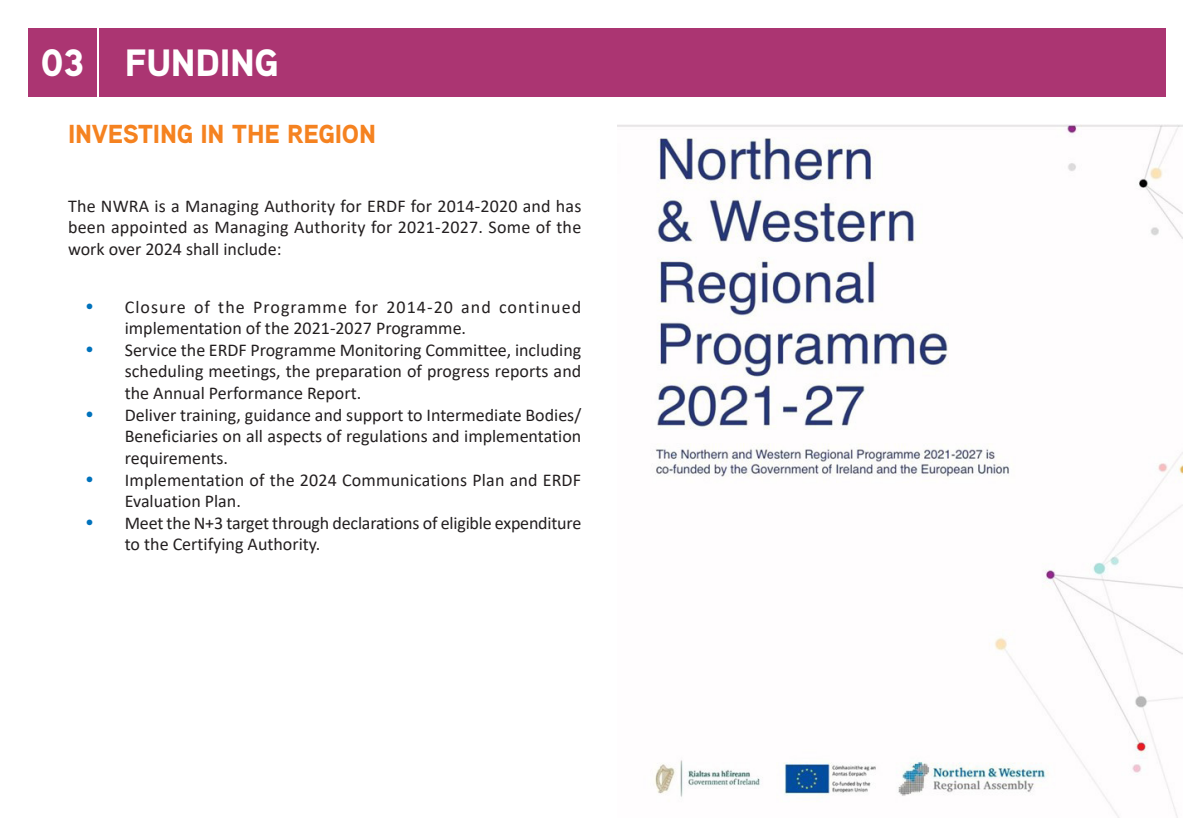
<style>
.page{position:relative;width:1191px;height:840px;background:#fff}
.page>*{position:absolute;margin:0;border:0;box-sizing:border-box;transform-origin:0 0}
.t1{font:900 38px "Aaux Next";letter-spacing:-.01em;color:#fff}
.t2{font:900 26px "Aaux Next";letter-spacing:-.01em;color:#f58220}
.t3{font:18px/21.6px "Calibri";color:#231f20;text-align:justify}
.t4{font:18px/21.6px "Calibri";letter-spacing:.035em;color:#231f20}
.s1{color:#0072bc}
</style>
<div class="page">
<img style="left:618px;top:125px;width:564px;height:691px">
<div style="left:28px;top:28px;width:68px;height:68px;background:#ab3572"></div>
<div style="left:100px;top:28px;width:1065px;height:68px;background:#ab3572"></div>
<h1 class="t1" style="left:41px;top:35px;width:240px">03 FUNDING</h1>
<h2 class="t2" style="left:68px;top:115px;width:309px">INVESTING IN THE REGION</h2>
<p class="t3" style="left:68px;top:194px;width:515px">The NWRA is a Managing Authority for ERDF for 2014-2020 and has been appointed as Managing Authority for 2021-2027. Some of the work over 2024 shall include:</p>
<p class="t4" style="left:125px;top:295px;width:458px;text-indent:-40px"><span class="s1">•</span> Closure of the Programme for 2014-20 and continued implementation of the 2021-2027 Programme.</p>
<p class="t3" style="left:125px;top:338px;width:458px;text-indent:-40px"><span class="s1">•</span> Service the ERDF Programme Monitoring Committee, including scheduling meetings, the preparation of progress reports and the Annual Performance Report.</p>
<p class="t3" style="left:125px;top:403px;width:458px;text-indent:-40px"><span class="s1">•</span> Deliver training, guidance and support to Intermediate Bodies/ Beneficiaries on all aspects of regulations and implementation requirements.</p>
<p class="t3" style="left:125px;top:468px;width:458px;text-indent:-40px"><span class="s1">•</span> Implementation of the 2024 Communications Plan and ERDF<br>Evaluation Plan.</p>
<p class="t3" style="left:125px;top:511px;width:458px;text-indent:-40px"><span class="s1">•</span> Meet the N+3 target through declarations of eligible expenditure to the Certifying Authority.</p>
</div>
